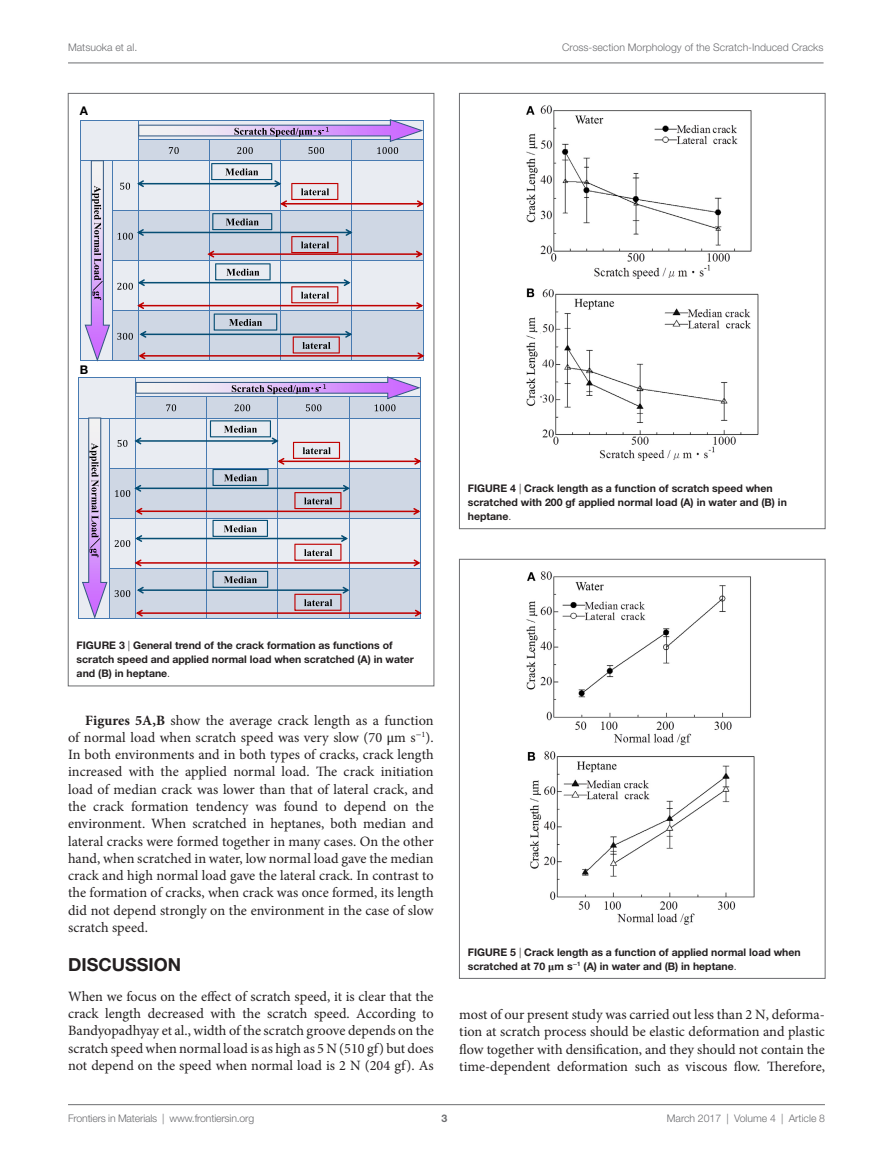
<style>
.page{position:relative;width:893px;height:1170px;background:#fff}
.page>*{position:absolute;margin:0;border:0;box-sizing:border-box;transform-origin:0 0}
.t1{font:700 18px "Helvetica Neue LT Std";color:#231f20}
.t2{font:14.25px/17.2px "Minion Pro";color:#231f20;text-align:justify}
.t3{font:700 12px "Helvetica Neue LT Std";color:#000}
.t4{font:700 10.5px/14.2px "Helvetica Neue LT Std";color:#231f20}
.t5{font:300 10.5px "Helvetica Neue LT Std";color:#6c6d70}
.t6{font:700 10.5px "Helvetica Neue LT Std";color:#6c6d70}
.s1{font-weight:300}
.s2{font-weight:700}
.s3{font-family:"STIX General"}
</style>
<div class="page">
<img style="left:526px;top:105px;width:233px;height:356px">
<div style="left:459px;top:93px;width:366px;height:436px;border:1px solid #6c6d70"></div>
<div style="left:81px;top:121px;width:57px;height:40px;background:#e9ecf2"></div>
<div style="left:138px;top:140px;width:71px;height:21px;background:#cfd7e4"></div>
<div style="left:209px;top:140px;width:72px;height:21px;background:#cfd7e4"></div>
<div style="left:281px;top:140px;width:71px;height:21px;background:#cfd7e4"></div>
<div style="left:352px;top:140px;width:71px;height:21px;background:#cfd7e4"></div>
<div style="left:81px;top:161px;width:31px;height:200px;background:#e9ecf2"></div>
<div style="left:112px;top:161px;width:26px;height:50px;background:#e9ecf2"></div>
<div style="left:138px;top:161px;width:71px;height:50px;background:#e9ecf2"></div>
<div style="left:209px;top:161px;width:72px;height:50px;background:#e9ecf2"></div>
<div style="left:281px;top:161px;width:71px;height:50px;background:#e9ecf2"></div>
<div style="left:352px;top:161px;width:71px;height:50px;background:#e9ecf2"></div>
<div style="left:112px;top:211px;width:26px;height:50px;background:#cfd7e4"></div>
<div style="left:138px;top:211px;width:71px;height:50px;background:#cfd7e4"></div>
<div style="left:209px;top:211px;width:72px;height:50px;background:#cfd7e4"></div>
<div style="left:281px;top:211px;width:71px;height:50px;background:#cfd7e4"></div>
<div style="left:352px;top:211px;width:71px;height:50px;background:#cfd7e4"></div>
<div style="left:112px;top:261px;width:26px;height:50px;background:#e9ecf2"></div>
<div style="left:112px;top:311px;width:26px;height:50px;background:#cfd7e4"></div>
<div style="left:281px;top:311px;width:71px;height:50px;background:#cfd7e4"></div>
<hr style="left:112px;top:160px;width:1px;height:201px;background:#477ab1">
<hr style="left:138px;top:120px;width:1px;height:241px;background:#477ab1">
<hr style="left:209px;top:139px;width:1px;height:222px;background:#477ab1">
<hr style="left:280px;top:139px;width:1px;height:222px;background:#477ab1">
<hr style="left:352px;top:139px;width:1px;height:222px;background:#477ab1">
<hr style="left:80px;top:160px;width:343px;height:1px;background:#477ab1">
<hr style="left:112px;top:210px;width:311px;height:1px;background:#477ab1">
<hr style="left:112px;top:260px;width:311px;height:1px;background:#477ab1">
<hr style="left:112px;top:310px;width:311px;height:1px;background:#477ab1">
<hr style="left:80px;top:120px;width:1px;height:241px;background:#477ab1">
<hr style="left:423px;top:120px;width:1px;height:241px;background:#477ab1">
<hr style="left:80px;top:120px;width:343px;height:1px;background:#477ab1">
<hr style="left:80px;top:360px;width:343px;height:1px;background:#477ab1">
<svg style="left:120px;top:182px;width:10px;height:8px"></svg>
<svg style="left:138px;top:119px;width:285px;height:35px"></svg>
<svg style="left:85px;top:160px;width:25px;height:201px"></svg>
<svg style="left:137px;top:163px;width:287px;height:44px"></svg>
<svg style="left:117px;top:213px;width:307px;height:146px"></svg>
<div style="left:78px;top:378px;width:57px;height:40px;background:#e9ecf2"></div>
<div style="left:135px;top:397px;width:72px;height:21px;background:#cfd7e4"></div>
<div style="left:207px;top:397px;width:71px;height:21px;background:#cfd7e4"></div>
<div style="left:278px;top:397px;width:71px;height:21px;background:#cfd7e4"></div>
<div style="left:349px;top:397px;width:71px;height:21px;background:#cfd7e4"></div>
<div style="left:78px;top:418px;width:31px;height:200px;background:#e9ecf2"></div>
<div style="left:109px;top:418px;width:26px;height:50px;background:#e9ecf2"></div>
<div style="left:135px;top:418px;width:72px;height:50px;background:#e9ecf2"></div>
<div style="left:207px;top:418px;width:71px;height:50px;background:#e9ecf2"></div>
<div style="left:278px;top:418px;width:71px;height:50px;background:#e9ecf2"></div>
<div style="left:349px;top:418px;width:71px;height:50px;background:#e9ecf2"></div>
<div style="left:109px;top:468px;width:26px;height:50px;background:#cfd7e4"></div>
<div style="left:109px;top:518px;width:26px;height:50px;background:#e9ecf2"></div>
<div style="left:109px;top:568px;width:26px;height:50px;background:#cfd7e4"></div>
<div style="left:135px;top:568px;width:72px;height:50px;background:#cfd7e4"></div>
<div style="left:207px;top:568px;width:71px;height:50px;background:#cfd7e4"></div>
<div style="left:278px;top:568px;width:71px;height:50px;background:#cfd7e4"></div>
<div style="left:349px;top:568px;width:71px;height:50px;background:#cfd7e4"></div>
<hr style="left:109px;top:418px;width:1px;height:200px;background:#477ab1">
<hr style="left:135px;top:377px;width:1px;height:241px;background:#477ab1">
<hr style="left:206px;top:396px;width:1px;height:222px;background:#477ab1">
<hr style="left:278px;top:396px;width:1px;height:222px;background:#477ab1">
<hr style="left:349px;top:396px;width:1px;height:222px;background:#477ab1">
<hr style="left:78px;top:417px;width:343px;height:1px;background:#477ab1">
<hr style="left:109px;top:468px;width:312px;height:1px;background:#477ab1">
<hr style="left:109px;top:518px;width:312px;height:1px;background:#477ab1">
<hr style="left:109px;top:568px;width:312px;height:1px;background:#477ab1">
<hr style="left:78px;top:377px;width:1px;height:241px;background:#477ab1">
<hr style="left:420px;top:377px;width:1px;height:241px;background:#477ab1">
<hr style="left:78px;top:377px;width:343px;height:1px;background:#477ab1">
<hr style="left:78px;top:618px;width:343px;height:1px;background:#477ab1">
<svg style="left:136px;top:376px;width:284px;height:35px"></svg>
<svg style="left:82px;top:417px;width:25px;height:202px"></svg>
<svg style="left:115px;top:420px;width:307px;height:196px"></svg>
<img style="left:526px;top:571px;width:229px;height:354px">
<div style="left:459px;top:559px;width:366px;height:419px;border:1px solid #6c6d70"></div>
<hr style="left:68px;top:1104px;width:757px;height:1px;background:#6c6d70">
<hr style="left:68px;top:63px;width:755px;height:1px;background:#6c6d70">
<p class="t5" style="left:68px;top:41px;width:71px">Matsuoka et al.</p>
<p class="t5" style="left:562px;top:41px;width:263px">Cross-section Morphology of the Scratch-Induced Cracks</p>
<p class="t3" style="left:80px;top:103px;width:10px">A</p>
<p class="t3" style="left:80px;top:362px;width:10px">B</p>
<p class="t4" style="left:468px;top:480px;width:321px">FIG URE 4 <span class="s1">|</span> Crack length as a function of scratch speed when scratched with 200 gf applied normal load (A) in water and (B) in heptane<span class="s1">.</span></p>
<p class="t4" style="left:77px;top:637px;width:339px">FIG URE 3 <span class="s1">|</span> General trend of the crack formation as functions of scratch speed and applied normal load when scratched (A) in water and (B) in heptane<span class="s1">.</span></p>
<p class="t2" style="left:68px;top:711px;width:367px;text-indent:17px"><span class="s2">Figures 5A,B</span> show the average crack length as a function of normal load when scratch speed was very slow (70 <span class="s3">μ</span>m s<sup>−</sup><sup>1</sup>).<br>In both environments and in both types of cracks, crack length increased with the applied normal load. The crack initiation load of median crack was lower than that of lateral crack, and the crack formation tendency was found to depend on the environment. When scratched in heptanes, both median and lateral cracks were formed together in many cases. On the other hand, when scratched in water, low normal load gave the median crack and high normal load gave the lateral crack. In contrast to the formation of cracks, when crack was once formed, its length did not depend strongly on the environment in the case of slow scratch speed.</p>
<p class="t1" style="left:68px;top:953px;width:112px">DISCUSSION</p>
<p class="t2" style="left:68px;top:987px;width:367px">When we focus on the effect of scratch speed, it is clear that the crack length decreased with the scratch speed. According to Bandyopadhyay et al., width of the scratch groove depends on the scratch speed when normal load is as high as 5 N (510 gf) but does not depend on the speed when normal load is 2 N (204 gf). As</p>
<p class="t4" style="left:468px;top:944px;width:334px">FIG URE 5 <span class="s1">|</span> Crack length as a function of applied normal load when scratched at 70 <span class="s3">μ</span>m s<sup>−</sup><sup>1</sup> (A) in water and (B) in heptane<span class="s1">.</span></p>
<p class="t2" style="left:459px;top:1005px;width:367px">most of our present study was carried out less than 2 N, deforma&shy;tion at scratch process should be elastic deformation and plastic flow together with densification, and they should not contain the time-dependent deformation such as viscous flow. Therefore,</p>
<p class="t5" style="left:68px;top:1111px;width:188px">Frontiers in Materials | www.frontiersin.org</p>
<p class="t5" style="left:667px;top:1111px;width:160px">March 2017 | Volume 4 | Article 8</p>
<p class="t6" style="left:441px;top:1111px;width:7px">3</p>
</div>
